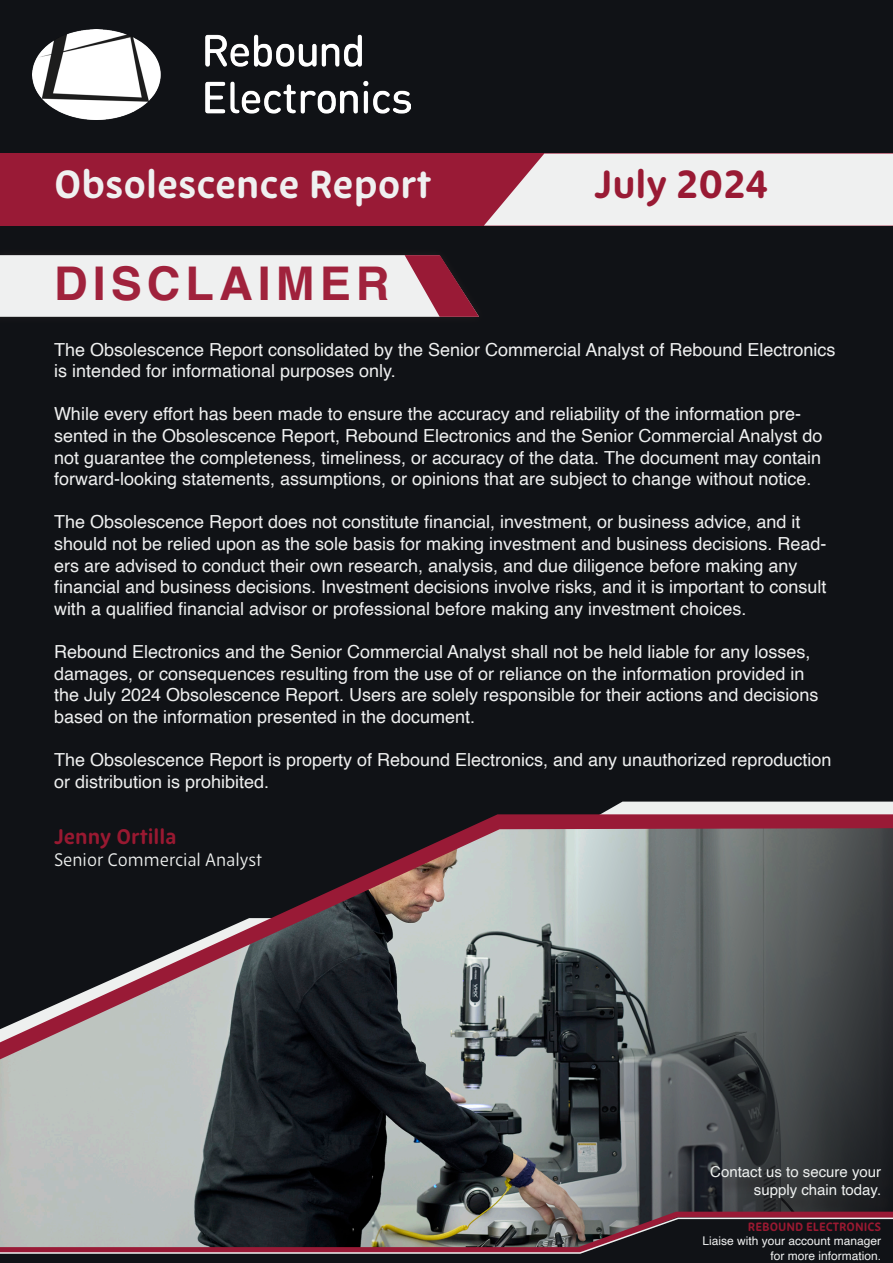
<style>
.page{position:relative;width:893px;height:1263px;background:#fff}
.page>*{position:absolute;margin:0;border:0;box-sizing:border-box;transform-origin:0 0}
.t1{font:700 46.5px "Helvetica";letter-spacing:.11em;color:#a0223c}
.sub_Heading_red{font:700 39px "New Zen";color:#eff0f0}
.sub_Heading_red-2{font:700 39px "New Zen";color:#991a34}
.t2{font:700 21px "New Zen";color:#991931}
.t3{font:18px/21.6px "Helvetica";color:#eff0f0}
.t4{font:18px "New Zen";color:#eef0ef}
.t5{font:15px/18px "Helvetica";color:#eef0ef;text-align:right}
.Body_text{font:12px/14.4px "Helvetica";color:#eff0f0;text-align:right}
.Body_text-2{font:700 12px "New Zen";color:#991931}
</style>
<div class="page">
<div style="left:0;top:0;width:893px;height:814px;background:#101216"></div>
<div style="left:0;top:154px;width:893px;height:72px;background:#991a36"></div>
<img style="left:32px;top:30px;width:379px;height:89px">
<svg style="left:484px;top:154px;width:409px;height:72px;background:#e8dfe1"></svg>
<div style="left:0;top:247px;width:486px;height:78px;background:#131417"></div>
<svg style="left:593px;top:801px;width:300px;height:13px;background:#d6d8d8"></svg>
<img style="left:0;top:1059px;width:893px;height:153px">
<svg style="left:0;top:814px;width:893px;height:245px;background:#5d5a5c"></svg>
<div style="left:714px;top:1169px;width:179px;height:47px;background:#231f20;opacity:.75"></div>
<svg style="left:0;top:1212px;width:893px;height:5px;background:#7c5f66"></svg>
<svg style="left:0;top:1217px;width:893px;height:46px;background:#4f4748"></svg>
<svg style="left:0;top:255px;width:479px;height:62px;background:#ded5d7"></svg>
<p class="sub_Heading_red" style="left:54px;top:160px;width:379px">Obsolescence Report</p>
<p class="sub_Heading_red-2" style="left:594px;top:160px;width:176px">July 2024</p>
<p class="t1" style="left:54px;top:255px;width:337px">DISCLAIMER</p>
<p class="t3" style="left:54px;top:339px;width:783px">The Obsolescence Report consolidated by the Senior Commercial Analyst of Rebound Electronics is intended for informational purposes only.</p>
<p class="t3" style="left:54px;top:404px;width:770px">While every effort has been made to ensure the accuracy and reliability of the information pre&shy;sented in the Obsolescence Report, Rebound Electronics and the Senior Commercial Analyst do not guarantee the completeness, timeliness, or accuracy of the data. The document may contain forward-looking statements, assumptions, or opinions that are subject to change without notice.</p>
<p class="t3" style="left:54px;top:512px;width:774px">The Obsolescence Report does not constitute financial, investment, or business advice, and it should not be relied upon as the sole basis for making investment and business decisions. Read&shy;ers are advised to conduct their own research, analysis, and due diligence before making any financial and business decisions. Investment decisions involve risks, and it is important to consult with a qualified financial advisor or professional before making any investment choices.</p>
<p class="t3" style="left:54px;top:641px;width:766px">Rebound Electronics and the Senior Commercial Analyst shall not be held liable for any losses, damages, or consequences resulting from the use of or reliance on the information provided in the July 2024 Obsolescence Report. Users are solely responsible for their actions and decisions based on the information presented in the document.</p>
<p class="t3" style="left:54px;top:749px;width:779px">The Obsolescence Report is property of Rebound Electronics, and any unauthorized reproduction or distribution is prohibited.</p>
<p class="t2" style="left:54px;top:824px;width:124px">Jenny Ortilla</p>
<p class="t4" style="left:54px;top:849px;width:210px">Senior Commercial Analyst</p>
<p class="t5" style="left:710px;top:1163px;width:172px">Contact us to secure your supply chain today.</p>
<p class="Body_text-2" style="left:748px;top:1219px;width:135px">REBOUND ELECTRONICS</p>
<p class="Body_text" style="left:702px;top:1234px;width:180px">Liaise with your account manager for more information.</p>
</div>
